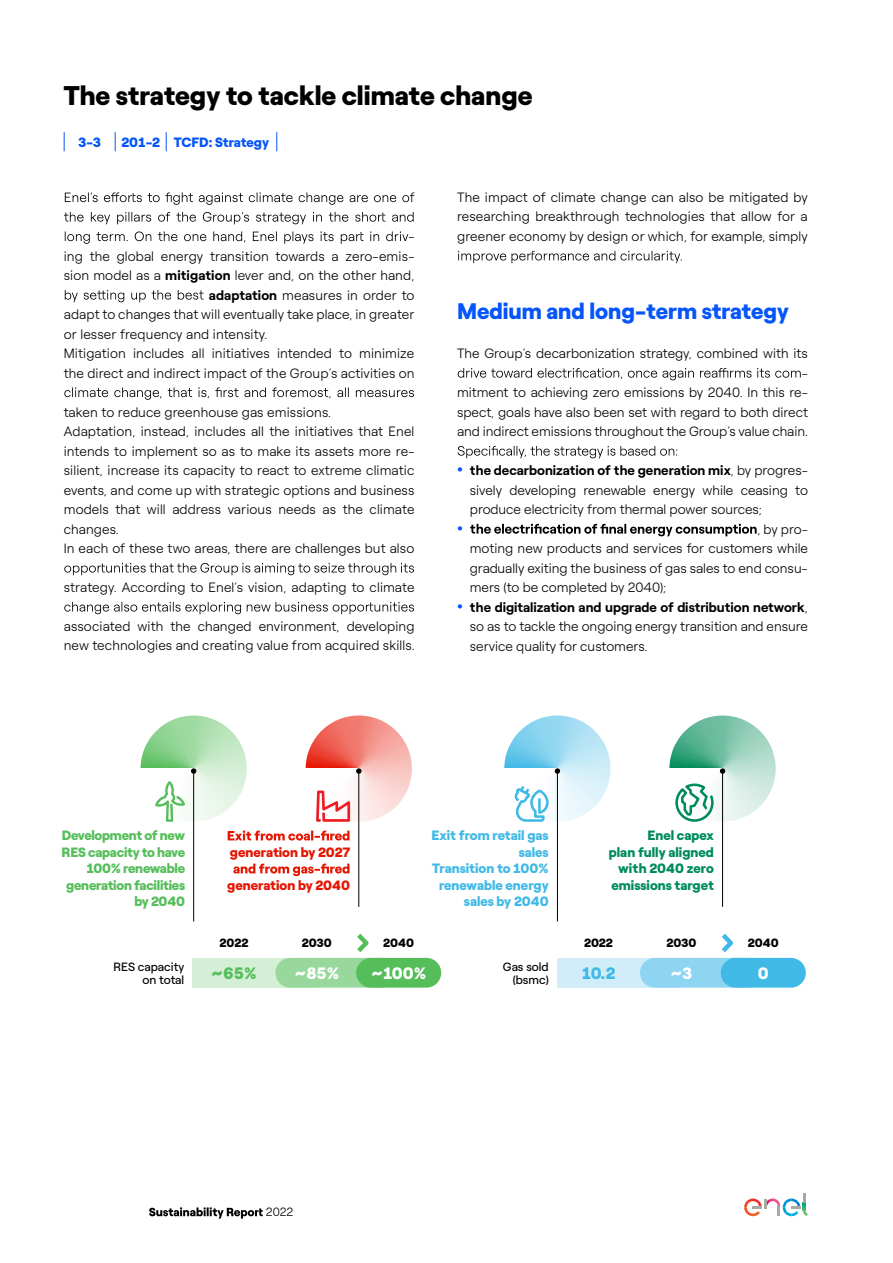
<style>
.page{position:relative;width:893px;height:1263px;background:#fff}
.page>*{position:absolute;margin:0;border:0;box-sizing:border-box;transform-origin:0 0}
.t1{font:900 27px "Roobert ENEL";color:#000}
.t2{font:900 22.5px "Roobert ENEL";color:#0555fa}
.t3{font:21px "Roobert ENEL";color:#0555fa}
.t4{font:900 16.5px "Roobert ENEL";color:#fff}
.t5{font:900 16.5px "Roobert ENEL";color:#55be5a}
.t6{font:900 16.5px "Roobert ENEL";color:#41b9e6}
.t7{font:300 13.5px/19.5px "Roobert ENEL";letter-spacing:.01em;color:#000;text-align:justify}
.t8{font:900 13.5px/16.5px "Roobert ENEL";letter-spacing:-.02em;color:#55be5a;text-align:right}
.t9{font:900 13.5px/16.5px "Roobert ENEL";color:#41b9e6;text-align:right}
.t10{font:900 13.5px/16.5px "Roobert ENEL";color:#008c5a;text-align:right}
.t11{font:900 13.5px "Roobert ENEL";color:#e61400}
.t12{font:900 13.5px "Roobert ENEL";letter-spacing:-.005em;color:#0555fa}
.t13{font:12px/13.5px "Roobert ENEL";color:#000;text-align:right}
.t14{font:900 12px "Roobert ENEL";color:#000}
.t15{font:300 12px "Roobert ENEL";color:#000}
.s1{font-weight:700}
.s2{font-weight:400;font-size:21px;color:#0555fa}
</style>
<div class="page">
<svg style="left:64px;top:132px;width:1px;height:19px"></svg>
<svg style="left:115px;top:132px;width:1px;height:19px"></svg>
<svg style="left:166px;top:132px;width:1px;height:19px"></svg>
<svg style="left:276px;top:132px;width:1px;height:19px"></svg>
<svg style="left:65px;top:192px;width:349px;height:13px"></svg>
<svg style="left:64px;top:212px;width:350px;height:12px"></svg>
<svg style="left:65px;top:231px;width:343px;height:13px"></svg>
<svg style="left:65px;top:290px;width:139px;height:12px"></svg>
<svg style="left:64px;top:387px;width:350px;height:13px"></svg>
<svg style="left:64px;top:563px;width:350px;height:12px"></svg>
<svg style="left:64px;top:602px;width:350px;height:12px"></svg>
<svg style="left:458px;top:251px;width:224px;height:12px"></svg>
<svg style="left:458px;top:368px;width:343px;height:12px"></svg>
<svg style="left:458px;top:446px;width:219px;height:12px"></svg>
<svg style="left:470px;top:524px;width:287px;height:12px"></svg>
<svg style="left:306px;top:715px;width:106px;height:107px"></svg>
<svg style="left:504px;top:715px;width:107px;height:107px"></svg>
<svg style="left:669px;top:715px;width:107px;height:107px"></svg>
<svg style="left:141px;top:715px;width:106px;height:107px"></svg>
<hr style="left:193px;top:771px;width:1px;height:150px;background:#000">
<svg style="left:191px;top:768px;width:5px;height:6px"></svg>
<svg style="left:155px;top:781px;width:30px;height:41px"></svg>
<svg style="left:228px;top:830px;width:121px;height:10px"></svg>
<svg style="left:233px;top:863px;width:116px;height:13px"></svg>
<hr style="left:359px;top:771px;width:1px;height:136px;background:#000">
<svg style="left:356px;top:768px;width:5px;height:6px"></svg>
<svg style="left:316px;top:790px;width:34px;height:32px"></svg>
<hr style="left:722px;top:771px;width:1px;height:136px;background:#000">
<svg style="left:720px;top:768px;width:5px;height:6px"></svg>
<hr style="left:557px;top:771px;width:1px;height:150px;background:#000">
<svg style="left:555px;top:768px;width:5px;height:6px"></svg>
<svg style="left:674px;top:782px;width:41px;height:40px"></svg>
<svg style="left:513px;top:783px;width:37px;height:39px"></svg>
<div style="left:192px;top:958px;width:124px;height:30px;background:#d4efd6"></div>
<div style="left:275px;top:958px;width:123px;height:30px;background:#99d89c;border-radius:15px"></div>
<div style="left:356px;top:958px;width:85px;height:30px;background:#55be5a;border-radius:15px"></div>
<svg style="left:357px;top:933px;width:12px;height:20px"></svg>
<div style="left:557px;top:958px;width:123px;height:30px;background:#d0edf9"></div>
<div style="left:640px;top:958px;width:122px;height:30px;background:#8dd5f0;border-radius:15px"></div>
<div style="left:721px;top:958px;width:85px;height:30px;background:#41b9e6;border-radius:15px"></div>
<svg style="left:721px;top:933px;width:12px;height:20px"></svg>
<svg style="left:744px;top:1193px;width:64px;height:23px"></svg>
<svg style="left:149px;top:1207px;width:114px;height:12px"></svg>
<h1 class="t1" style="left:64px;top:74px;width:470px">The strategy to tackle climate change</h1>
<p class="t12" style="left:78px;top:131px;width:24px">3-3</p>
<p class="t12" style="left:121px;top:131px;width:149px">201-2 TCFD: Strategy</p>
<p class="t7" style="left:408px;top:226px;width:8px">-</p>
<p class="t7" style="left:64px;top:245px;width:352px">ing the global energy transition towards a zero-emis-</p>
<p class="t7" style="left:64px;top:265px;width:352px">sion model as a <span class="s1">mitigation</span> lever and, on the other hand,</p>
<p class="t7" style="left:209px;top:284px;width:207px"><span class="s1">adaptation</span> measures in order to</p>
<p class="t7" style="left:64px;top:304px;width:352px">adapt to changes that will eventually take place, in greater</p>
<p class="t7" style="left:64px;top:323px;width:205px">or lesser frequency and intensity.</p>
<p class="t7" style="left:64px;top:343px;width:352px">Mitigation includes all initiatives intended to minimize</p>
<p class="t7" style="left:64px;top:362px;width:352px">the direct and indirect impact of the Group’s activities on</p>
<p class="t7" style="left:64px;top:401px;width:352px;text-align:left">taken to reduce greenhouse gas emissions.<br>Adaptation, instead, includes all the initiatives that Enel intends to implement so as to make its assets more re&shy;silient, increase its capacity to react to extreme climatic events, and come up with strategic options and business models that will address various needs as the climate changes.<br>In each of these two areas, there are challenges but also</p>
<p class="t7" style="left:64px;top:576px;width:352px">strategy. According to Enel’s vision, adapting to climate</p>
<p class="t7" style="left:64px;top:615px;width:352px">associated with the changed environment, developing new technologies and creating value from acquired skills.</p>
<p class="t7" style="left:457px;top:186px;width:352px">The impact of climate change can also be mitigated by researching breakthrough technologies that allow for a greener economy by design or which, for example, simply</p>
<h2 class="t2" style="left:457px;top:293px;width:333px">Medium and long-term strategy</h2>
<p class="t7" style="left:457px;top:343px;width:352px;text-align:right">The Group’s decarbonization strategy, combined with its -<br>mitment to achieving zero emissions by 2040. In this re&shy;spect, goals have also been set with regard to both direct and indirect emissions throughout the Group’s value chain.</p>
<p class="t7" style="left:470px;top:460px;width:340px;text-indent:-13px"><span class="s2">•</span> <span class="s1">the decarbonization of the generation mix</span>, by progres&shy;sively developing renewable energy while ceasing to produce electricity from thermal power sources;</p>
<h3 class="t3" style="left:457px;top:510px;width:7px">•</h3>
<p class="t7" style="left:470px;top:518px;width:340px;text-indent:287px">, by pro&shy;moting new products and services for customers while gradually exiting the business of gas sales to end consu&shy;mers (to be completed by 2040);</p>
<p class="t7" style="left:470px;top:596px;width:340px;text-indent:-13px"><span class="s2">•</span> <span class="s1">the digitalization and upgrade of distribution network</span>, so as to tackle the ongoing energy transition and ensure service quality for customers.</p>
<p class="t8" style="left:62px;top:826px;width:125px">Development of new<br>RES capacity to have<br>100% renewable generation facilities by 2040</p>
<p class="t11" style="left:230px;top:841px;width:122px">generation by 2027</p>
<p class="t11" style="left:227px;top:874px;width:124px">generation by 2040</p>
<p class="t9" style="left:431px;top:826px;width:119px">Exit from retail gas sales<br>Transition to 100% renewable energy sales by 2040</p>
<p class="t10" style="left:609px;top:826px;width:106px">Enel capex<br>plan fully aligned with 2040 zero emissions target</p>
<p class="t13" style="left:114px;top:958px;width:72px">RES capacity on total</p>
<p class="t14" style="left:220px;top:934px;width:30px">2022</p>
<p class="t5" style="left:211px;top:960px;width:47px">~65%</p>
<p class="t4" style="left:294px;top:960px;width:46px">~85%</p>
<p class="t14" style="left:302px;top:934px;width:32px">2030</p>
<p class="t14" style="left:383px;top:934px;width:32px">2040</p>
<p class="t4" style="left:371px;top:960px;width:57px">~100%</p>
<p class="t13" style="left:503px;top:958px;width:47px">Gas sold (bsmc)</p>
<p class="t14" style="left:584px;top:934px;width:30px">2022</p>
<p class="t6" style="left:582px;top:960px;width:35px">10.2</p>
<p class="t4" style="left:670px;top:960px;width:24px">~3</p>
<p class="t14" style="left:666px;top:934px;width:32px">2030</p>
<p class="t14" style="left:748px;top:934px;width:32px">2040</p>
<p class="t4" style="left:758px;top:960px;width:12px">0</p>
<p class="t15" style="left:266px;top:1203px;width:29px">2022</p>
</div>
